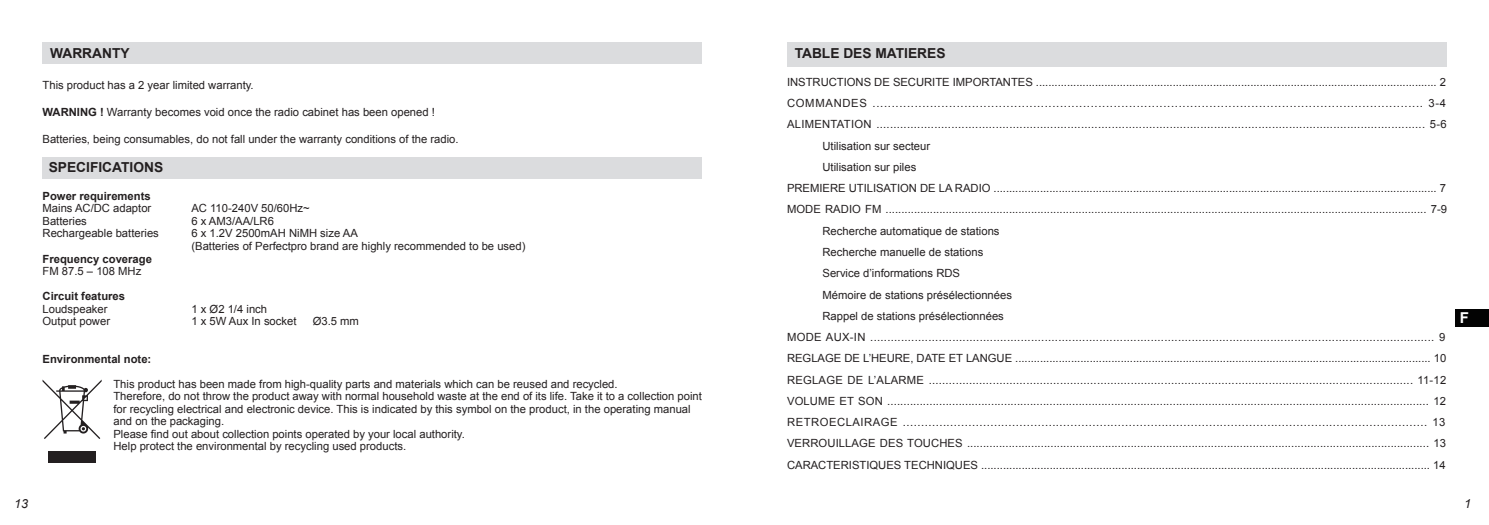
<style>
.page{position:relative;width:1489px;height:525px;background:#fff}
.page>*{position:absolute;margin:0;border:0;box-sizing:border-box;transform-origin:0 0}
.t1{font:700 15px "Arial";color:#fff}
.t2{font:700 13.75px "Arial";color:#231f20}
.t3{font:italic 12.5px "Arial";color:#231f20}
.t4{font:11.25px/12.5px "Arial";color:#231f20}
.t5{font:11.25px "Arial";letter-spacing:.025em;color:#231f20}
.t6{font:11.25px "Arial";letter-spacing:.02em;color:#231f20}
.t7{font:11.25px "Arial";letter-spacing:.045em;color:#231f20}
.t8{font:11.25px "Arial";letter-spacing:.06em;color:#231f20}
.t9{font:700 11.25px "Arial";color:#231f20}
.s1{font-weight:700}
</style>
<div class="page">
<div style="left:43px;top:157px;width:659px;height:21px;background:#dbdcde"></div>
<div style="left:43px;top:43px;width:659px;height:21px;background:#dbdcde"></div>
<div style="left:787px;top:43px;width:659px;height:24px;background:#dbdcde"></div>
<div style="left:48px;top:451px;width:48px;height:11px;background:#231f20"></div>
<svg style="left:43px;top:379px;width:59px;height:60px"></svg>
<div style="left:1455px;top:308px;width:33px;height:18px;background:#030303"></div>
<p class="t2" style="left:50px;top:48px;width:81px">WARRANTY</p>
<p class="t4" style="left:43px;top:79px;width:213px">This product has a 2 year limited warranty.</p>
<p class="t4" style="left:43px;top:106px;width:394px"><span class="s1">WARNING !</span> Warranty becomes void once the radio cabinet has been opened !</p>
<p class="t4" style="left:43px;top:133px;width:417px">Batteries, being consumables, do not fall under the warranty conditions of the radio.</p>
<p class="t2" style="left:49px;top:162px;width:116px">SPECIFICATIONS</p>
<p class="t9" style="left:43px;top:192px;width:110px">Power requirements</p>
<p class="t4" style="left:43px;top:202px;width:110px">Mains AC/DC adaptor</p>
<p class="t4" style="left:191px;top:202px;width:120px">AC 110-240V 50/60Hz~</p>
<p class="t4" style="left:43px;top:215px;width:46px">Batteries</p>
<p class="t4" style="left:191px;top:215px;width:84px">6 x AM3/AA/LR6</p>
<p class="t4" style="left:43px;top:227px;width:118px">Rechargeable batteries</p>
<p class="t4" style="left:191px;top:227px;width:335px">6 x 1.2V 2500mAH NiMH size AA<br>(Batteries of Perfectpro brand are highly recommended to be used)</p>
<p class="t9" style="left:43px;top:254px;width:111px">Frequency coverage</p>
<p class="t4" style="left:43px;top:265px;width:100px">FM 87.5 – 108 MHz</p>
<p class="t9" style="left:43px;top:292px;width:84px">Circuit features</p>
<p class="t4" style="left:43px;top:303px;width:67px">Loudspeaker</p>
<p class="t4" style="left:191px;top:303px;width:77px">1 x Ø2 1/4 inch</p>
<p class="t4" style="left:43px;top:315px;width:69px">Output power</p>
<p class="t4" style="left:191px;top:315px;width:107px">1 x 5W Aux In socket</p>
<p class="t4" style="left:313px;top:315px;width:48px">Ø3.5 mm</p>
<p class="t9" style="left:43px;top:354px;width:110px">Environmental note:</p>
<p class="t4" style="left:113px;top:377px;width:590px">This product has been made from high-quality parts and materials which can be reused and recycled.<br>Therefore, do not throw the product away with normal household waste at the end of its life. Take it to a collection point for recycling electrical and electronic device. This is indicated by this symbol on the product, in the operating manual and on the packaging.<br>Please find out about collection points operated by your local authority.<br>Help protect the environmental by recycling used products.</p>
<p class="t2" style="left:794px;top:48px;width:152px">TABLE DES MATIERES</p>
<p class="t4" style="left:787px;top:76px;width:660px">INSTRUCTIONS DE SECURITE IMPORTANTES ................................................................................................................................. 2</p>
<p class="t8" style="left:787px;top:99px;width:660px">COMMANDES ................................................................................................................................................ 3-4</p>
<p class="t5" style="left:787px;top:120px;width:661px">ALIMENTATION ................................................................................................................................................................. 5-6</p>
<p class="t4" style="left:822px;top:140px;width:109px">Utilisation sur secteur</p>
<p class="t4" style="left:822px;top:161px;width:95px">Utilisation sur piles</p>
<p class="t4" style="left:787px;top:183px;width:660px">PREMIERE UTILISATION DE LA RADIO ............................................................................................................................................... 7</p>
<p class="t4" style="left:787px;top:204px;width:661px">MODE RADIO FM ........................................................................................................................................................................... 7-9</p>
<p class="t4" style="left:822px;top:224px;width:178px">Recherche automatique de stations</p>
<p class="t4" style="left:822px;top:246px;width:162px">Recherche manuelle de stations</p>
<p class="t4" style="left:822px;top:267px;width:139px">Service d’informations RDS</p>
<p class="t4" style="left:822px;top:289px;width:191px">Mémoire de stations présélectionnées</p>
<p class="t4" style="left:822px;top:310px;width:183px">Rappel de stations présélectionnées</p>
<p class="t5" style="left:787px;top:332px;width:659px">MODE AUX-IN ..................................................................................................................................................................... 9</p>
<p class="t4" style="left:787px;top:352px;width:661px">REGLAGE DE L’HEURE, DATE ET LANGUE ...................................................................................................................................... 10</p>
<p class="t6" style="left:787px;top:372px;width:660px">REGLAGE DE L’ALARME ................................................................................................................................................ 11-12</p>
<p class="t4" style="left:787px;top:395px;width:660px">VOLUME ET SON ....................................................................................................................................................................... 12</p>
<p class="t7" style="left:787px;top:417px;width:660px">RETROECLAIRAGE ................................................................................................................................................ 13</p>
<p class="t4" style="left:787px;top:438px;width:660px">VERROUILLAGE DES TOUCHES ................................................................................................................................................ 13</p>
<p class="t4" style="left:787px;top:459px;width:660px">CARACTERISTIQUES TECHNIQUES ................................................................................................................................................ 14</p>
<h1 class="t1" style="left:1459px;top:312px;width:11px">F</h1>
<p class="t3" style="left:14px;top:499px;width:15px">13</p>
<p class="t3" style="left:1463px;top:499px;width:8px">1</p>
</div>
